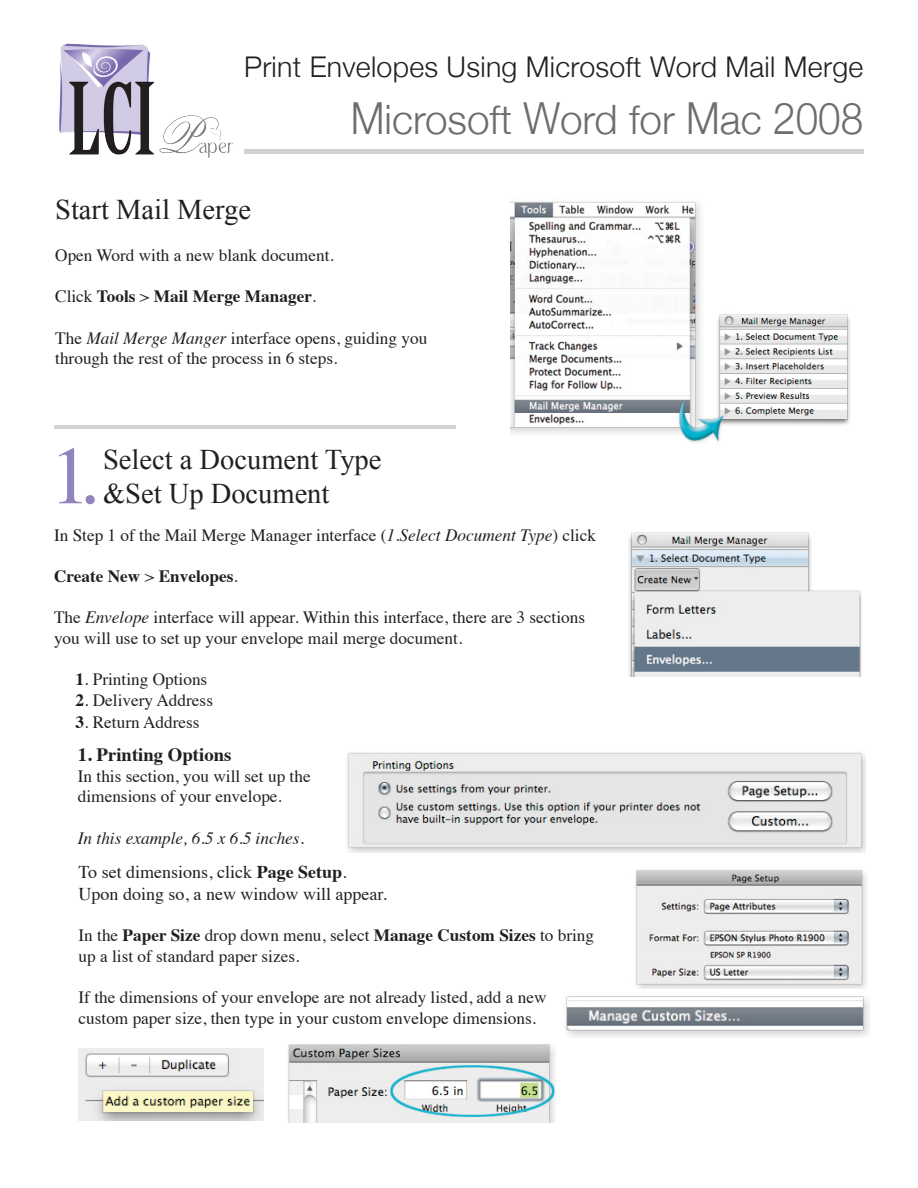
<style>
.page{position:relative;width:918px;height:1188px;background:#fff}
.page>*{position:absolute;margin:0;border:0;box-sizing:border-box;transform-origin:0 0}
.t1{font:82.5px "Times";color:#9183bd}
.t2{font:300 40.5px "Helvetica Neue";color:#6c6d70}
.t3{font:28.5px "Times New Roman";color:#231f20}
.t4{font:300 28.5px "Helvetica Neue";letter-spacing:.01em;color:#231f20}
.t5{font:700 18.75px "Times";color:#231f20}
.t6{font:18px "Times";color:#231f20}
.t7{font:17.25px/20.7px "Times";color:#231f20}
.t8{font:700 17.25px "Times";color:#231f20}
.t9{font:italic 17.25px "Times";color:#231f20}
.s1{font-size:44.1px}
.s2{font-weight:400}
.s3{font-style:italic}
.s4{font-weight:700}
</style>
<div class="page">
<img style="left:511px;top:201px;width:339px;height:242px">
<img style="left:629px;top:532px;width:233px;height:144px">
<img style="left:347px;top:752px;width:518px;height:101px">
<img style="left:635px;top:870px;width:231px;height:118px">
<img style="left:565px;top:996px;width:304px;height:41px">
<img style="left:288px;top:1044px;width:267px;height:79px">
<img style="left:61px;top:45px;width:173px;height:111px">
<hr style="left:244px;top:150px;width:620px;height:4px;background:#d1d2d4">
<img style="left:79px;top:1049px;width:185px;height:71px">
<hr style="left:54px;top:425px;width:401px;height:3px;background:#d1d2d4">
<p class="t4" style="left:244px;top:49px;width:621px">Print Envelopes Using Microsoft Word Mail Merge</p>
<p class="t2" style="left:351px;top:95px;width:514px"><span class="s1">M</span>icrosoft <span class="s1">W</span>ord for <span class="s1">M</span>ac <span class="s1">2008</span></p>
<p class="t3" style="left:55px;top:190px;width:197px">Start Mail Merge</p>
<p class="t7" style="left:55px;top:243px;width:280px">Open Word with a new blank document.</p>
<p class="t8" style="left:55px;top:280px;width:263px"><span class="s2">Click</span> Tools <span class="s2">&gt;</span> Mail Merge Manager<span class="s2">.</span></p>
<p class="t7" style="left:55px;top:326px;width:374px">The <span class="s3">Mail Merge Manger</span> interface opens, guiding you through the rest of the process in 6 steps.</p>
<p class="t1" style="left:50px;top:398px;width:49px">1.</p>
<p class="t3" style="left:103px;top:440px;width:280px">Select a Document Type</p>
<p class="t3" style="left:103px;top:474px;width:228px">&amp;Set Up Document</p>
<p class="t7" style="left:54px;top:523px;width:544px">In Step 1 of the Mail Merge Manager interface (<span class="s3">1.Select Document Type</span>) click</p>
<p class="t8" style="left:54px;top:560px;width:185px">Create New <span class="s2">&gt;</span> Envelopes<span class="s2">.</span></p>
<p class="t7" style="left:54px;top:606px;width:533px">The <span class="s3">Envelope</span> interface will appear. Within this interface, there are 3 sections you will use to set up your envelope mail merge document.</p>
<p class="t7" style="left:76px;top:668px;width:133px"><span class="s4">1</span>. Printing Options</p>
<p class="t7" style="left:76px;top:689px;width:139px"><span class="s4">2</span>. Delivery Address</p>
<p class="t7" style="left:76px;top:710px;width:126px"><span class="s4">3</span>. Return Address</p>
<p class="t5" style="left:78px;top:737px;width:155px">1. Printing Options</p>
<p class="t7" style="left:78px;top:764px;width:234px">In this section, you will set up the</p>
<p class="t7" style="left:78px;top:785px;width:206px">dimensions of your envelope.</p>
<p class="t9" style="left:78px;top:823px;width:228px">In this example, 6.5 x 6.5 inches.</p>
<p class="t6" style="left:79px;top:855px;width:270px">To set dimensions, click <span class="s4">Page Setup</span>.</p>
<p class="t6" style="left:79px;top:877px;width:310px">Upon doing so, a new window will appear.</p>
<p class="t7" style="left:79px;top:924px;width:517px">In the <span class="s4">Paper Size</span> drop down menu, select <span class="s4">Manage Custom Sizes</span> to bring up a list of standard paper sizes.</p>
<p class="t7" style="left:79px;top:986px;width:470px">If the dimensions of your envelope are not already listed, add a new</p>
<p class="t7" style="left:79px;top:1006px;width:459px">custom paper size, then type in your custom envelope dimensions.</p>
</div>
